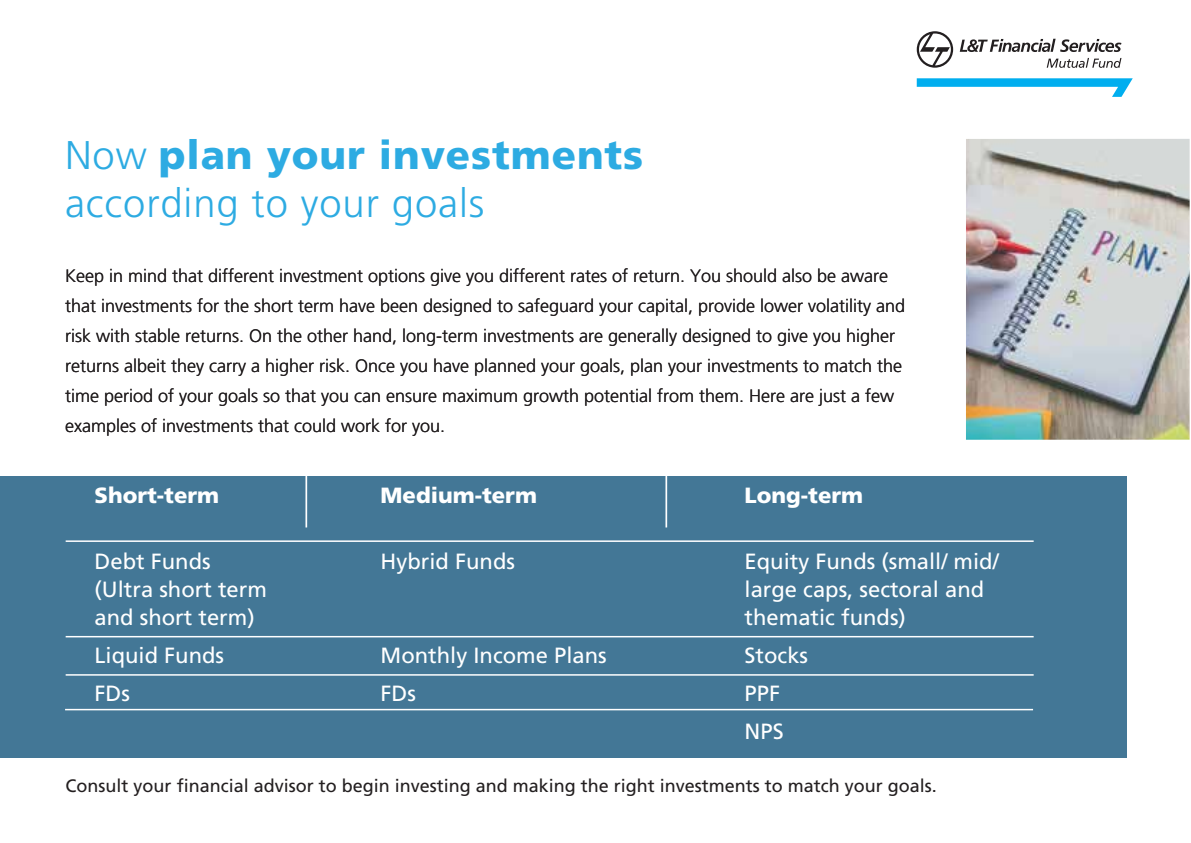
<style>
.page{position:relative;width:1191px;height:843px;background:#fff}
.page>*{position:absolute;margin:0;border:0;box-sizing:border-box;transform-origin:0 0}
.t1{font:300 40px/48px "Frutiger LT Pro";letter-spacing:.02em;color:#2dabe2}
.t2{font:22px/38px "Frutiger LT Pro";color:#fff}
.t3{font:900 22px "Frutiger LT Pro";color:#fff}
.t4{font:300 18px/30px "Frutiger LT Pro";color:#231f20}
.t5{font:18px "Frutiger LT Pro";color:#231f20}
.s1{font-weight:900}
</style>
<div class="page">
<img style="left:966px;top:139px;width:224px;height:300px">
<div style="left:0;top:476px;width:1127px;height:280px;background:#437796"></div>
<hr style="left:66px;top:540px;width:968px;height:2px;background:#fff">
<hr style="left:66px;top:635px;width:968px;height:2px;background:#fff">
<hr style="left:66px;top:674px;width:968px;height:1px;background:#fff">
<hr style="left:65px;top:708px;width:968px;height:2px;background:#fff">
<hr style="left:305px;top:476px;width:2px;height:51px;background:#fff">
<hr style="left:665px;top:476px;width:2px;height:51px;background:#fff">
<svg style="left:917px;top:78px;width:216px;height:19px"></svg>
<svg style="left:917px;top:31px;width:36px;height:37px"></svg>
<svg style="left:1047px;top:58px;width:75px;height:10px"></svg>
<svg style="left:960px;top:39px;width:161px;height:13px"></svg>
<h1 class="t1" style="left:65px;top:131px;width:580px">Now <span class="s1">plan your investments </span>according to your goals</h1>
<p class="t4" style="left:65px;top:260px;width:842px">Keep in mind that different investment options give you different rates of return. You should also be aware that investments for the short term have been designed to safeguard your capital, provide lower volatility and risk with stable returns. On the other hand, long-term investments are generally designed to give you higher returns albeit they carry a higher risk. Once you have planned your goals, plan your investments to match the time period of your goals so that you can ensure maximum growth potential from them. Here are just a few examples of investments that could work for you.</p>
<p class="t3" style="left:95px;top:482px;width:126px">Short-term</p>
<p class="t3" style="left:381px;top:482px;width:158px">Medium-term</p>
<p class="t3" style="left:745px;top:482px;width:120px">Long-term</p>
<p class="t2" style="left:95px;top:542px;width:118px">Debt Funds</p>
<p class="t2" style="left:381px;top:542px;width:136px">Hybrid Funds</p>
<p class="t2" style="left:745px;top:542px;width:256px">Equity Funds (small/ mid/</p>
<p class="t2" style="left:95px;top:570px;width:174px">(Ultra short term</p>
<p class="t2" style="left:745px;top:570px;width:241px">large caps, sectoral and</p>
<p class="t2" style="left:95px;top:598px;width:162px">and short term)</p>
<p class="t2" style="left:745px;top:598px;width:163px">thematic funds)</p>
<p class="t2" style="left:95px;top:636px;width:131px">Liquid Funds</p>
<p class="t2" style="left:381px;top:636px;width:228px">Monthly Income Plans</p>
<p class="t2" style="left:745px;top:636px;width:65px">Stocks</p>
<p class="t2" style="left:95px;top:674px;width:37px">FDs</p>
<p class="t2" style="left:381px;top:674px;width:37px">FDs</p>
<p class="t2" style="left:745px;top:674px;width:41px">PPF<br>NPS</p>
<p class="t5" style="left:66px;top:774px;width:873px">Consult your financial advisor to begin investing and making the right investments to match your goals.</p>
</div>
